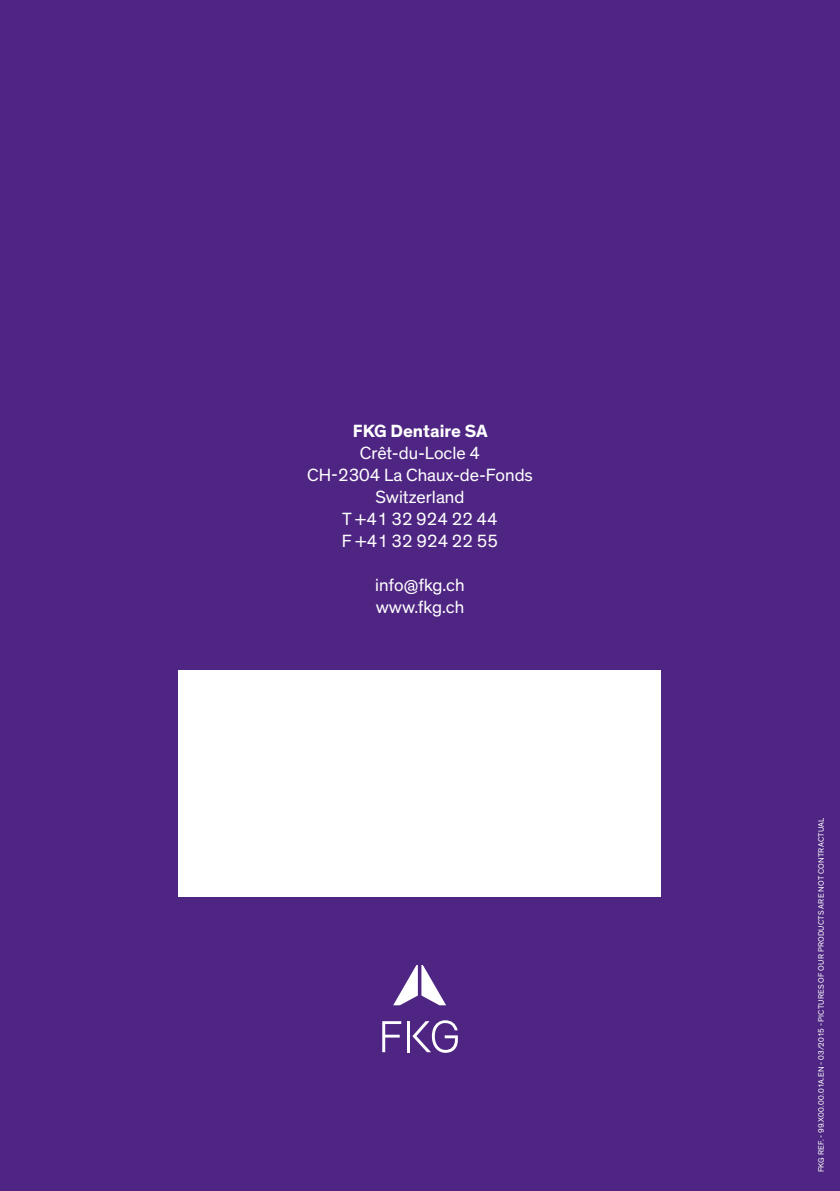
<style>
.page{position:relative;width:840px;height:1191px;background:#fff}
.page>*{position:absolute;margin:0;border:0;box-sizing:border-box;transform-origin:0 0}
.t1{font:18px/22px "Theinhardt";color:#fff;text-align:center}
.t2{font:700 18px "Theinhardt";color:#fff}
.t3{font:8px "Theinhardt";letter-spacing:.03em;color:#fff}
</style>
<div class="page">
<div style="left:0;top:0;width:839px;height:1191px;background:#4e2582"></div>
<svg style="left:382px;top:1021px;width:19px;height:31px"></svg>
<hr style="left:406px;top:1021px;width:3px;height:31px;background:#fff">
<svg style="left:412px;top:1020px;width:45px;height:32px"></svg>
<svg style="left:393px;top:965px;width:53px;height:40px"></svg>
<div style="left:179px;top:669px;width:481px;height:227px;background:#fff"></div>
<p class="t2" style="left:352px;top:420px;width:136px">FKG Dentaire SA</p>
<p class="t1" style="left:307px;top:442px;width:227px">Crêt-du-Locle 4<br>CH-2304 La Chaux-de-Fonds<br>Switzerland<br>T +41 32 924 22 44<br>F +41 32 924 22 55</p>
<p class="t1" style="left:375px;top:574px;width:91px;text-align:left">info@fkg.ch www.fkg.ch</p>
<p class="t3" style="left:815px;top:1172px;width:356px;rotate:-90deg">FKG REF. - 99.X00.00.01A.EN - 03/2015 - PICTURES OF OUR PRODUCTS ARE NOT CONTRACTUAL</p>
</div>
